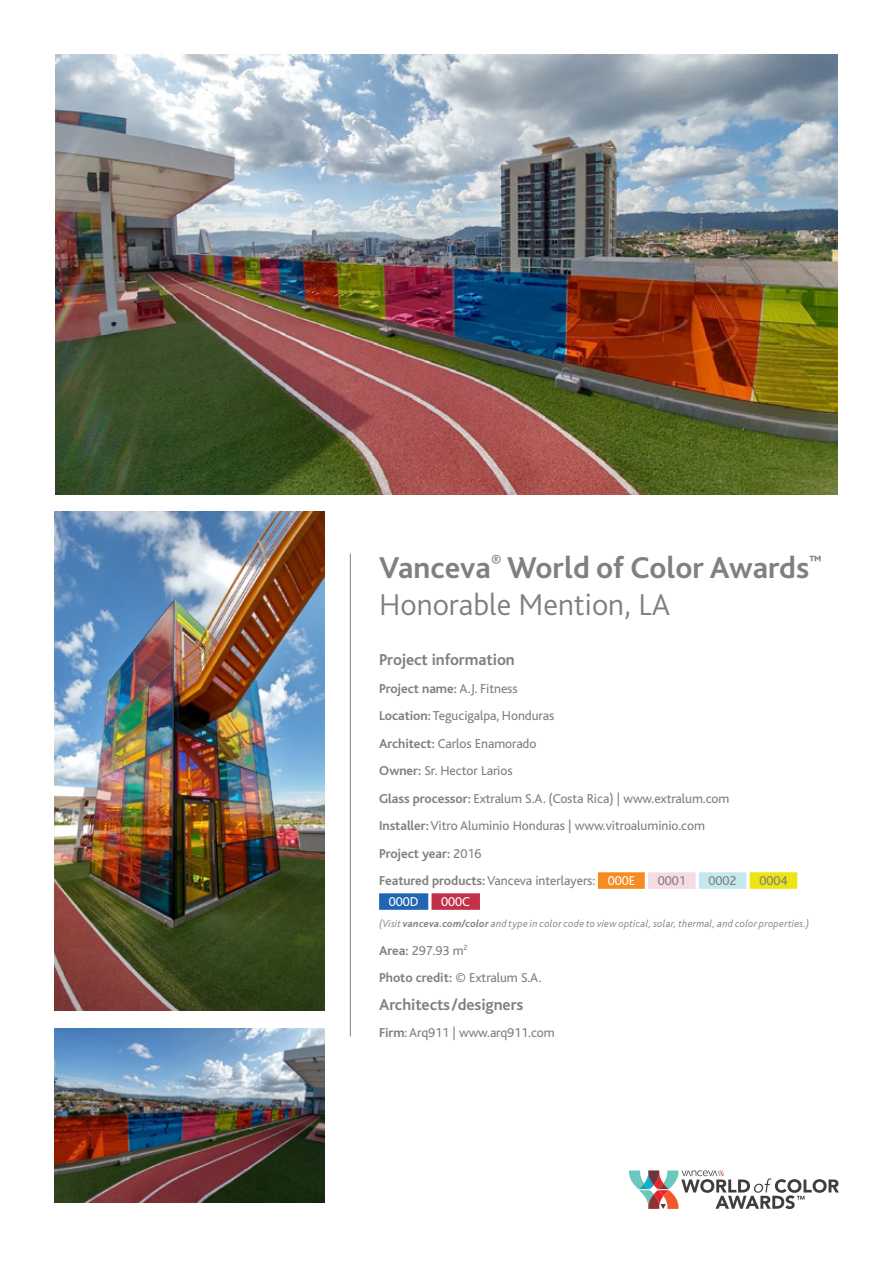
<style>
.page{position:relative;width:893px;height:1263px;background:#fff}
.page>*{position:absolute;margin:0;border:0;box-sizing:border-box;transform-origin:0 0}
.t1{font:700 31.5px "Bliss Pro";color:#808083}
.t2{font:300 31.5px "Bliss Pro";color:#808083}
.SubHeads{font:700 16.5px "Bliss";letter-spacing:-.005em;color:#808083}
.t3{font:700 13.95px "Bliss Pro";color:#808083}
.SubHeads-2{font:13.5px "Bliss";letter-spacing:-.005em;color:#808083}
.SubHeads-3{font:700 13.5px "Bliss";letter-spacing:-.005em;color:#808083}
.SubHeads-4{font:13.5px "Bliss";letter-spacing:-.005em;color:#fff}
.SubHeads-5{font:italic 300 10.5px "Bliss";letter-spacing:.02em;color:#808083}
.s1{font-weight:400}
.s2{font-weight:700}
.s3{color:#fff}
</style>
<div class="page">
<img style="left:55px;top:54px;width:783px;height:440px">
<img style="left:54px;top:512px;width:270px;height:498px">
<svg style="left:629px;top:1170px;width:210px;height:39px"></svg>
<hr style="left:350px;top:554px;width:1px;height:482px;background:#808083">
<div style="left:598px;top:872px;width:47px;height:17px;background:#f68b1f"></div>
<div style="left:648px;top:872px;width:48px;height:17px;background:#f6dbe5"></div>
<div style="left:699px;top:872px;width:47px;height:17px;background:#c5e8ee"></div>
<div style="left:750px;top:872px;width:47px;height:17px;background:#ede510"></div>
<div style="left:379px;top:893px;width:49px;height:17px;background:#2066b2"></div>
<div style="left:431px;top:893px;width:49px;height:17px;background:#c2314a"></div>
<img style="left:54px;top:1029px;width:270px;height:174px">
<p class="t1" style="left:379px;top:547px;width:432px">Vanceva<sup>®</sup> World of Color Awards</p>
<p class="t3" style="left:809px;top:552px;width:14px">™</p>
<p class="t2" style="left:379px;top:585px;width:293px">Honorable Mention, LA</p>
<p class="SubHeads" style="left:379px;top:651px;width:137px">Project information</p>
<p class="SubHeads-3" style="left:379px;top:681px;width:140px">Project name: <span class="s1">A.J. Fitness</span></p>
<p class="SubHeads-2" style="left:379px;top:709px;width:177px"><span class="s2">Location:</span> Tegucigalpa, Honduras</p>
<p class="SubHeads-2" style="left:379px;top:736px;width:159px"><span class="s2">Architect:</span> Carlos Enamorado</p>
<p class="SubHeads-2" style="left:379px;top:764px;width:135px"><span class="s2">Owner:</span> Sr. Hector Larios</p>
<p class="SubHeads-2" style="left:379px;top:791px;width:352px"><span class="s2">Glass processor:</span> Extralum S.A. (Costa Rica) | www.extralum.com</p>
<p class="SubHeads-2" style="left:379px;top:818px;width:327px"><span class="s2">Installer:</span> Vitro Aluminio Honduras | www.vitroaluminio.com</p>
<p class="SubHeads-3" style="left:379px;top:846px;width:104px">Project year: <span class="s1">2016</span></p>
<p class="SubHeads-2" style="left:379px;top:873px;width:257px"><span class="s2">Featured products:</span> Vanceva interlayers: <span class="s3">000E</span></p>
<p class="SubHeads-2" style="left:658px;top:873px;width:30px">0001</p>
<p class="SubHeads-2" style="left:709px;top:873px;width:30px">0002</p>
<p class="SubHeads-2" style="left:759px;top:873px;width:30px">0004</p>
<p class="SubHeads-4" style="left:389px;top:894px;width:31px">000D</p>
<p class="SubHeads-4" style="left:441px;top:894px;width:30px">000C</p>
<p class="SubHeads-5" style="left:379px;top:918px;width:432px">(Visit <span class="s2">vanceva.com/color</span> and type in color code to view optical, solar, thermal, and color properties.)</p>
<p class="SubHeads-2" style="left:379px;top:943px;width:90px"><span class="s2">Area:</span> 297.93 m<sup>2</sup></p>
<p class="SubHeads-2" style="left:379px;top:970px;width:164px"><span class="s2">Photo credit:</span> © Extralum S.A.</p>
<p class="SubHeads" style="left:379px;top:995px;width:146px">Architects/designers</p>
<p class="SubHeads-2" style="left:379px;top:1025px;width:177px"><span class="s2">Firm</span>: Arq911 | www.arq911.com</p>
</div>
